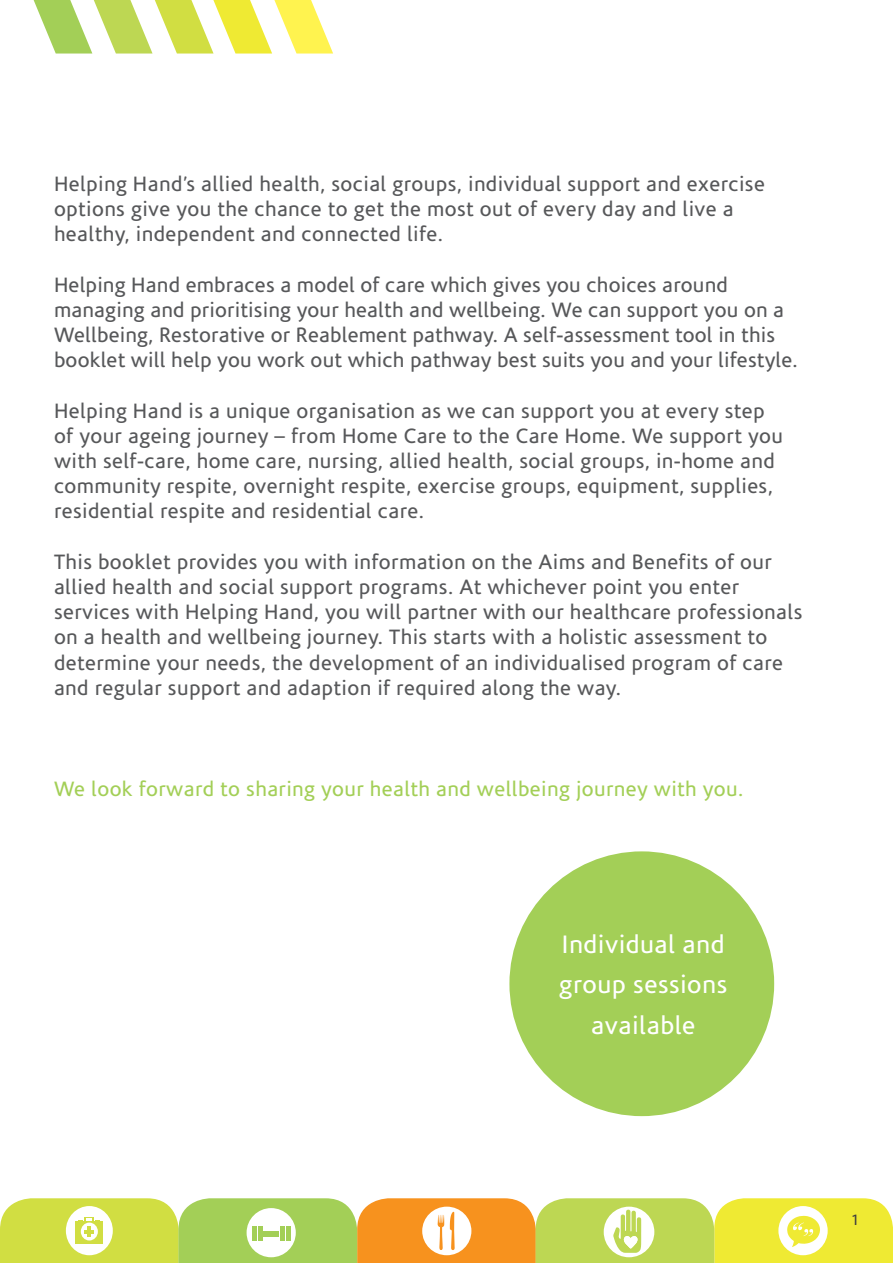
<style>
.page{position:relative;width:893px;height:1263px;background:#fff}
.page>*{position:absolute;margin:0;border:0;box-sizing:border-box;transform-origin:0 0}
.t1{font:25.5px/40.5px "Corisande";letter-spacing:.02em;color:#fff;text-align:center}
.t2{font:21px/25.2px "Corisande";letter-spacing:.02em;color:#57585a}
.t3{font:21px "Corisande";letter-spacing:.02em;color:#a3cf57}
.t4{font:15px "Corisande";color:#3e3e3f}
</style>
<div class="page">
<svg style="left:33px;top:0;width:300px;height:54px"></svg>
<div style="left:509px;top:851px;width:265px;height:265px;background:#a3cf57;border-radius:50%"></div>
<svg style="left:0;top:1198px;width:893px;height:65px;background:#d8d55e"></svg>
<p class="t2" style="left:54px;top:171px;width:712px">Helping Hand’s allied health, social groups, individual support and exercise options give you the chance to get the most out of every day and live a healthy, independent and connected life.</p>
<p class="t2" style="left:54px;top:272px;width:745px">Helping Hand embraces a model of care which gives you choices around managing and prioritising your health and wellbeing. We can support you on a Wellbeing, Restorative or Reablement pathway. A self-assessment tool in this booklet will help you work out which pathway best suits you and your lifestyle.</p>
<p class="t2" style="left:54px;top:398px;width:730px">Helping Hand is a unique organisation as we can support you at every step of your ageing journey – from Home Care to the Care Home. We support you with self-care, home care, nursing, allied health, social groups, in-home and community respite, overnight respite, exercise groups, equipment, supplies, residential respite and residential care.</p>
<p class="t2" style="left:54px;top:549px;width:750px">This booklet provides you with information on the Aims and Benefits of our allied health and social support programs. At whichever point you enter services with Helping Hand, you will partner with our healthcare professionals on a health and wellbeing journey. This starts with a holistic assessment to determine your needs, the development of an individualised program of care and regular support and adaption if required along the way.</p>
<p class="t3" style="left:54px;top:777px;width:691px">We look forward to sharing your health and wellbeing journey with you.</p>
<p class="t1" style="left:559px;top:924px;width:169px">Individual and group sessions available</p>
<p class="t4" style="left:851px;top:1212px;width:10px">1</p>
</div>
